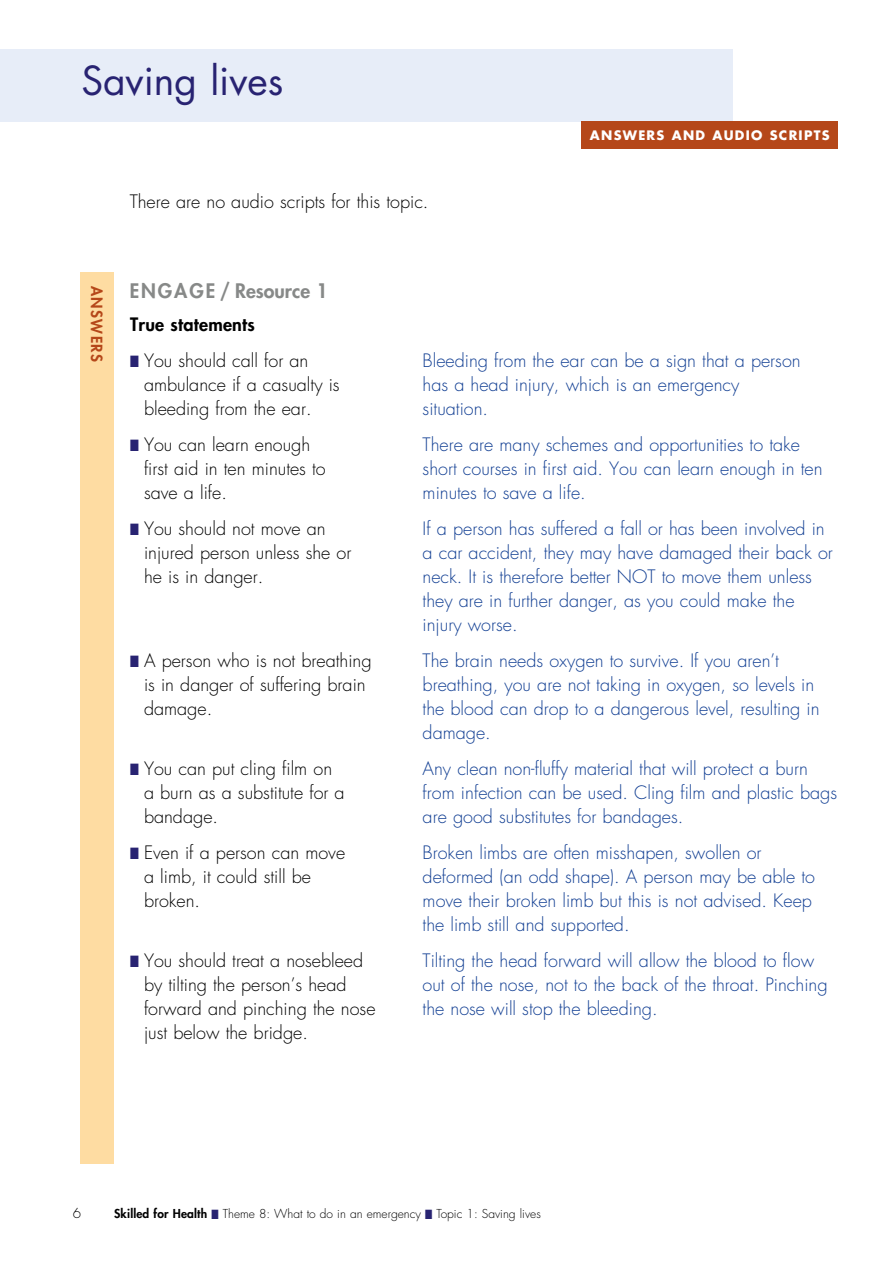
<style>
.page{position:relative;width:893px;height:1263px;background:#fff}
.page>*{position:absolute;margin:0;border:0;box-sizing:border-box;transform-origin:0 0}
.t1{font:39px "Futura Std";color:#282372}
.t2{font:800 19.5px "Futura Std";color:#878988}
.t3{font:300 18px/24px "Futura Std";color:#123f93}
.t4{font:300 18px/24px "Futura Std";color:#000}
.t5{font:800 18px "Futura Std";letter-spacing:.015em;color:#000}
.t6{font:800 15px "Futura Std";letter-spacing:.1em;color:#b54719}
.t7{font:300 13.5px "Futura Std";color:#000}
.t8{font:700 12.75px "Futura Std";letter-spacing:.1em;color:#fff}
.t9{font:300 12px "Futura Std";color:#000}
.s1{color:#282372}
.s2{font-weight:800}
</style>
<div class="page">
<div style="left:81px;top:272px;width:33px;height:892px;background:#fedca2"></div>
<div style="left:0;top:49px;width:732px;height:73px;background:#e7edf8"></div>
<div style="left:581px;top:122px;width:256px;height:26px;background:#b54719"></div>
<h1 class="t1" style="left:81px;top:55px;width:203px">Saving lives</h1>
<p class="t4" style="left:130px;top:190px;width:300px">There are no audio scripts for this topic.</p>
<p class="t8" style="left:590px;top:126px;width:241px">ANSWERS AND AUDIO SCRIPTS</p>
<p class="t6" style="left:106px;top:286px;width:78px;rotate:90deg">ANSWERS</p>
<p class="t2" style="left:130px;top:279px;width:199px">ENGAGE / Resource 1</p>
<p class="t5" style="left:130px;top:313px;width:126px">True statements</p>
<p class="t4" style="left:144px;top:349px;width:197px;text-indent:-14px"><span class="s1">■</span> You should call for an ambulance if a casualty is bleeding from the ear.</p>
<p class="t4" style="left:144px;top:433px;width:183px;text-indent:-14px"><span class="s1">■</span> You can learn enough first aid in ten minutes to save a life.</p>
<p class="t4" style="left:144px;top:517px;width:209px;text-indent:-14px"><span class="s1">■</span> You should not move an injured person unless she or he is in danger.</p>
<p class="t4" style="left:144px;top:649px;width:229px;text-indent:-14px"><span class="s1">■</span> A person who is not breathing is in danger of suffering brain damage.</p>
<p class="t4" style="left:144px;top:757px;width:202px;text-indent:-14px"><span class="s1">■</span> You can put cling film on a burn as a substitute for a bandage.</p>
<p class="t4" style="left:144px;top:841px;width:203px;text-indent:-14px"><span class="s1">■</span> Even if a person can move a limb, it could still be broken.</p>
<p class="t4" style="left:144px;top:949px;width:233px;text-indent:-14px"><span class="s1">■</span> You should treat a nosebleed by tilting the person’s head forward and pinching the nose just below the bridge.</p>
<p class="t3" style="left:423px;top:349px;width:380px">Bleeding from the ear can be a sign that a person has a head injury, which is an emergency situation.</p>
<p class="t3" style="left:423px;top:433px;width:401px">There are many schemes and opportunities to take short courses in first aid. You can learn enough in ten minutes to save a life.</p>
<p class="t3" style="left:423px;top:517px;width:412px">If a person has suffered a fall or has been involved in a car accident, they may have damaged their back or neck. It is therefore better NOT to move them unless they are in further danger, as you could make the injury worse.</p>
<p class="t3" style="left:423px;top:649px;width:399px">The brain needs oxygen to survive. If you aren’t breathing, you are not taking in oxygen, so levels in the blood can drop to a dangerous level, resulting in damage.</p>
<p class="t3" style="left:423px;top:757px;width:416px">Any clean non-fluffy material that will protect a burn from infection can be used. Cling film and plastic bags are good substitutes for bandages.</p>
<p class="t3" style="left:423px;top:841px;width:394px">Broken limbs are often misshapen, swollen or deformed (an odd shape). A person may be able to move their broken limb but this is not advised. Keep the limb still and supported.</p>
<p class="t3" style="left:423px;top:949px;width:406px">Tilting the head forward will allow the blood to flow out of the nose, not to the back of the throat. Pinching the nose will stop the bleeding.</p>
<p class="t7" style="left:73px;top:1204px;width:10px">6</p>
<p class="t9" style="left:114px;top:1206px;width:428px"><span class="s2">Skilled for Health</span> <span class="s1">■</span> Theme 8: What to do in an emergency <span class="s1">■</span> Topic 1: Saving lives</p>
</div>
